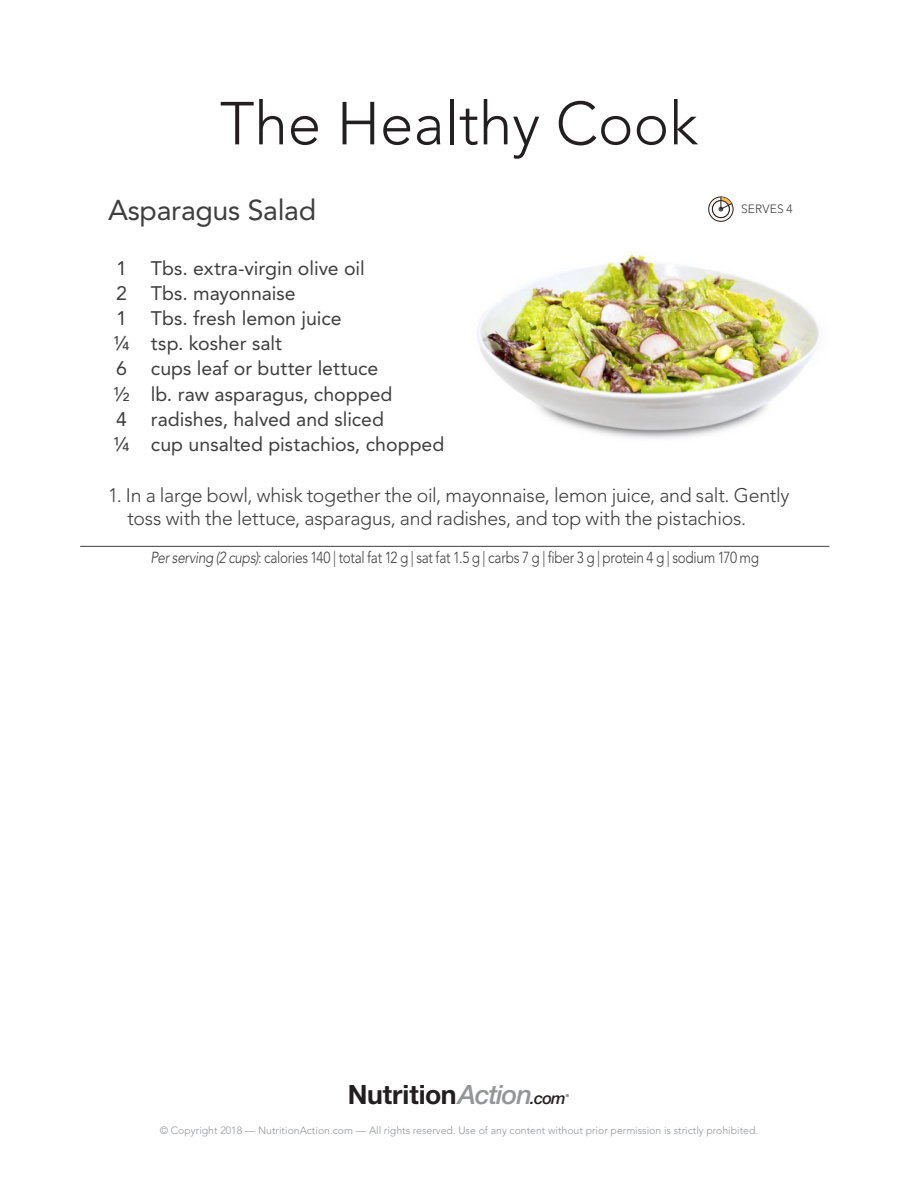
<style>
.page{position:relative;width:918px;height:1188px;background:#fff}
.page>*{position:absolute;margin:0;border:0;box-sizing:border-box;transform-origin:0 0}
.t1{font:300 60px "Avenir LT Std";color:#231f20}
.HC_Recipe_title{font:28.5px "Avenir LT Std";letter-spacing:-.01em;color:#3e3e3f}
.t2{font:700 26.7px "Helvetica Neue LT Std";color:#231f20}
.HC_Ingredients{font:19.5px "Avenir LT Std";color:#3e3e3f}
.HC_Directions1{font:300 19.5px/22.5px "Avenir LT Std";letter-spacing:-.01em;color:#3e3e3f}
.HC_NIs{font:300 15.9px "Avenir LT Std";letter-spacing:-.02em;color:#3e3e3f;scale:.85 1}
.HC_Directions1-2{font:300 12px "Avenir LT Std";letter-spacing:.015em;color:#3e3e3f}
.t3{font:300 10.5px "Avenir LT Std";color:#939598}
.t4{font:500 4.05px "Helvetica Neue LT Std";color:#231f20}
.s1{font-style:italic}
.s2{font-weight:500;font-style:italic;color:#939598}
.s3{font-weight:500;font-style:italic;font-size:16.5px}
</style>
<div class="page">
<img style="left:477px;top:253px;width:343px;height:186px">
<hr style="left:80px;top:546px;width:749px;height:1px;background:#3e3e3f">
<svg style="left:709px;top:197px;width:24px;height:24px"></svg>
<div style="left:708px;top:197px;width:25px;height:25px;border:1px solid #231f20;border-radius:50%"></div>
<svg style="left:712px;top:201px;width:17px;height:17px"></svg>
<div style="left:712px;top:200px;width:18px;height:18px;border:1px solid #231f20;border-radius:50%"></div>
<svg style="left:719px;top:197px;width:13px;height:14px"></svg>
<p class="t1" style="left:220px;top:88px;width:480px">The Healthy Cook</p>
<p class="HC_Recipe_title" style="left:108px;top:193px;width:210px">Asparagus Salad</p>
<p class="HC_Directions1-2" style="left:741px;top:202px;width:53px">SERVES 4</p>
<p class="HC_Ingredients" style="left:116px;top:257px;width:250px">1 Tbs. extra-virgin olive oil</p>
<p class="HC_Ingredients" style="left:116px;top:282px;width:181px">2 Tbs. mayonnaise</p>
<p class="HC_Ingredients" style="left:116px;top:307px;width:227px">1 Tbs. fresh lemon juice</p>
<p class="HC_Ingredients" style="left:113px;top:332px;width:170px">¼ tsp. kosher salt</p>
<p class="HC_Ingredients" style="left:116px;top:357px;width:264px">6 cups leaf or butter lettuce</p>
<p class="HC_Ingredients" style="left:113px;top:383px;width:281px">½ lb. raw asparagus, chopped</p>
<p class="HC_Ingredients" style="left:116px;top:408px;width:269px">4 radishes, halved and sliced</p>
<p class="HC_Ingredients" style="left:113px;top:433px;width:332px">¼ cup unsalted pistachios, chopped</p>
<p class="HC_Directions1" style="left:128px;top:484px;width:664px;text-indent:-20px">1. In a large bowl, whisk together the oil, mayonnaise, lemon juice, and salt. Gently toss with the lettuce, asparagus, and radishes, and top with the pistachios.</p>
<p class="HC_NIs" style="left:151px;top:548px;width:717px"><span class="s1">Per serving (2 cups)</span>: calories 140 | total fat 12 g | sat fat 1.5 g | carbs 7 g | fiber 3 g | protein 4 g | sodium 170 mg</p>
<p class="t2" style="left:348px;top:1078px;width:220px">Nutrition<span class="s2">Action</span><span class="s3">.com</span></p>
<p class="t4" style="left:566px;top:1094px;width:5px">®</p>
<p class="t3" style="left:160px;top:1125px;width:600px">© Copyright 2018 — NutritionAction.com — All rights reserved. Use of any content without prior permission is strictly prohibited.</p>
</div>
